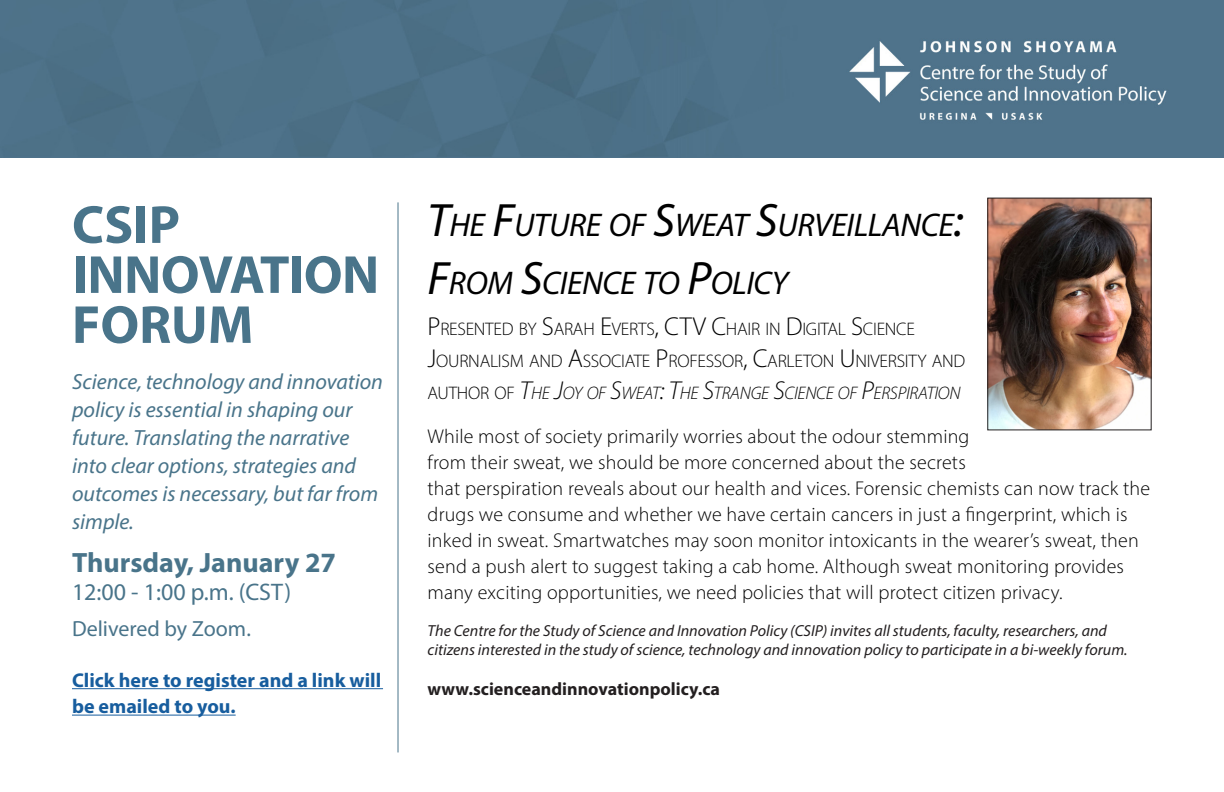
<style>
.page{position:relative;width:1224px;height:792px;background:#fff}
.page>*{position:absolute;margin:0;border:0;box-sizing:border-box;transform-origin:0 0}
.t1{font:700 54px/50px "Myriad Pro";letter-spacing:-.01em;color:#49748a}
.t2{font:italic 33px/58px "Myriad Pro";letter-spacing:-.015em;color:#000}
.t3{font:700 28px "Myriad Pro";color:#49748a}
.t4{font:24px "Myriad Pro";color:#49748a}
.t5{font:italic 22px/28px "Myriad Pro";color:#49748a}
.t6{font:22px "Myriad Pro";color:#49748a}
.t7{font:300 20px/26px "Myriad Pro";letter-spacing:.01em;color:#000}
.t8{font:700 20px/26.4px "Myriad Pro";color:#175d9e}
.t9{font:300 18.2px/32px "Myriad Pro";letter-spacing:-.015em;color:#000}
.t10{font:700 18px "Myriad Pro";color:#231f20}
.t11{font:italic 16px/19.2px "Myriad Pro";color:#231f20}
.s1{font-size:47px}
.s2{font-size:26px}
.s3{font-style:italic;font-size:26px}
.s4{font-style:italic}
</style>
<div class="page">
<hr style="left:72px;top:688px;width:311px;height:1px;background:#175d9e">
<hr style="left:72px;top:715px;width:164px;height:1px;background:#175d9e">
<hr style="left:398px;top:202px;width:1px;height:550px;background:#49748a">
<img style="left:990px;top:200px;width:159px;height:228px">
<img style="left:0;top:0;width:1224px;height:157px">
<p class="t1" style="left:72px;top:198px;width:309px">CSIP<br>INNOVATION<br>FORUM</p>
<p class="t5" style="left:72px;top:367px;width:313px">Science, technology and innovation policy is essential in shaping our future. Translating the narrative into clear options, strategies and outcomes is necessary, but far from simple.</p>
<p class="t3" style="left:72px;top:544px;width:266px">Thursday, January 27</p>
<p class="t4" style="left:72px;top:577px;width:221px">12:00 - 1:00 p.m. (CST)</p>
<p class="t6" style="left:72px;top:615px;width:180px">Delivered by Zoom.</p>
<p class="t8" style="left:72px;top:666px;width:311px">Click here to register and a link will be emailed to you.</p>
<p class="t2" style="left:428px;top:195px;width:537px"><span class="s1">T</span>HE <span class="s1">F</span>UTURE OF <span class="s1">S</span>WEAT <span class="s1">S</span>URVEILLANCE<span class="s1">:<br>F</span>ROM <span class="s1">S</span>CIENCE TO <span class="s1">P</span>OLICY</p>
<p class="t9" style="left:428px;top:312px;width:539px"><span class="s2">P</span>RESENTED BY <span class="s2">S</span>ARAH <span class="s2">E</span>VERTS<span class="s2">, CTV C</span>HAIR IN <span class="s2">D</span>IGITAL <span class="s2">S</span>CIENCE<br><span class="s2">J</span>OURNALISM AND <span class="s2">A</span>SSOCIATE <span class="s2">P</span>ROFESSOR<span class="s2">, C</span>ARLETON <span class="s2">U</span> NIVERSITY AND<br>AUTHOR OF <span class="s3">T</span><span class="s4">HE</span> <span class="s3">J</span><span class="s4">OY OF</span> <span class="s3">S</span><span class="s4">WEAT</span><span class="s3">: T</span><span class="s4">HE</span> <span class="s3">S</span><span class="s4">TRANGE</span> <span class="s3">S</span><span class="s4">CIENCE OF</span> <span class="s3">P</span><span class="s4">ERSPIRATION</span></p>
<p class="t7" style="left:428px;top:423px;width:724px">While most of society primarily worries about the odour stemming<br>from their sweat, we should be more concerned about the secrets<br>that perspiration reveals about our health and vices. Forensic chemists can now track the drugs we consume and whether we have certain cancers in just a fingerprint, which is inked in sweat. Smartwatches may soon monitor intoxicants in the wearer’s sweat, then send a push alert to suggest taking a cab home. Although sweat monitoring provides many exciting opportunities, we need policies that will protect citizen privacy.</p>
<p class="t11" style="left:428px;top:621px;width:702px">The Centre for the Study of Science and Innovation Policy (CSIP) invites all students, faculty, researchers, and citizens interested in the study of science, technology and innovation policy to participate in a bi-weekly forum.</p>
<p class="t10" style="left:428px;top:677px;width:294px">www.scienceandinnovationpolicy.ca</p>
</div>
